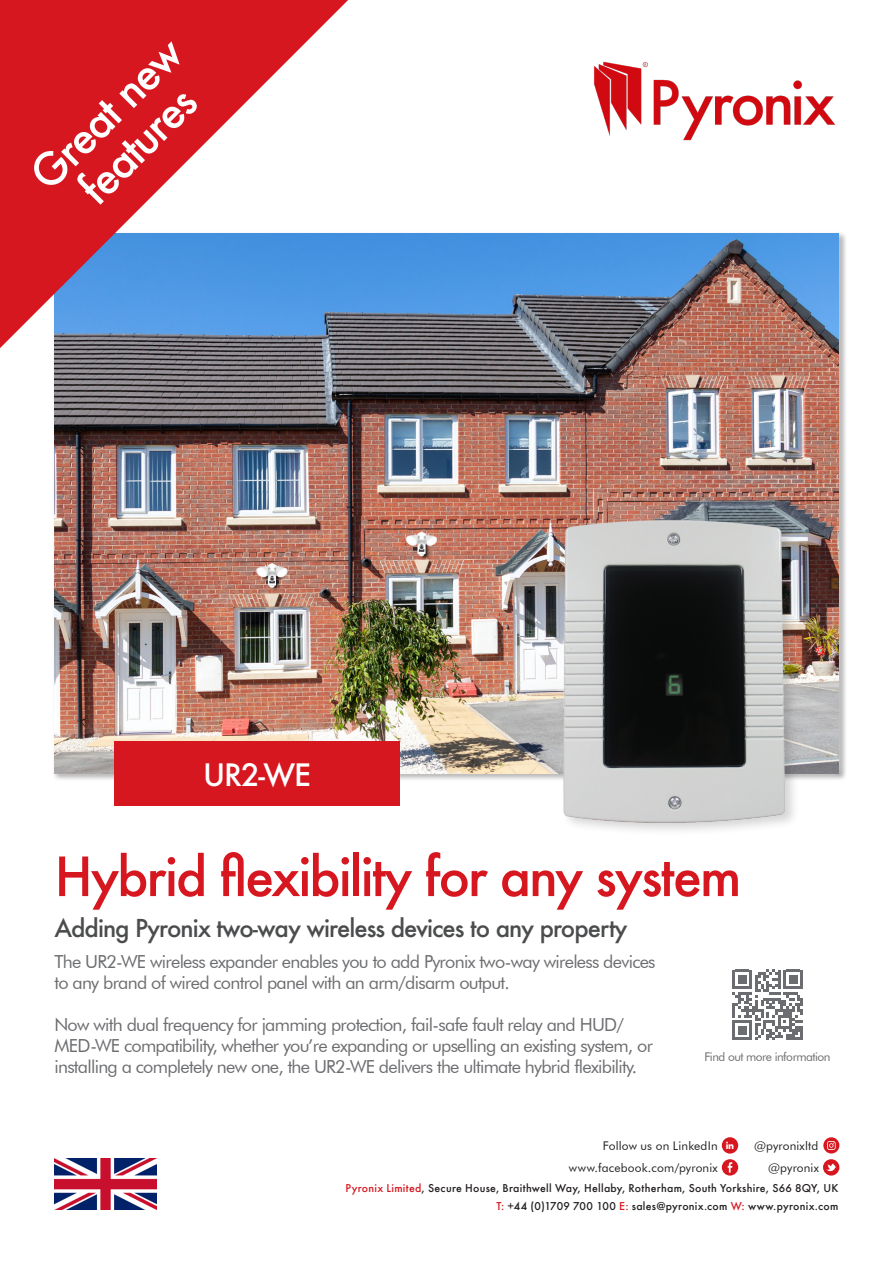
<style>
.page{position:relative;width:893px;height:1263px;background:#fff}
.page>*{position:absolute;margin:0;border:0;box-sizing:border-box;transform-origin:0 0}
.t1{font:500 52.5px "Futura";letter-spacing:-.04em;color:#d7171f}
.t2{font:500 43.35px "Futura";color:#fff}
.t3{font:500 30px "Futura";color:#fff}
.t4{font:500 24px "Futura";letter-spacing:-.04em;color:#4b4c4d}
.t5{font:18px/21px "Futura BT";letter-spacing:-.04em;color:#6c6d70}
.t6{font:12px "Futura BT";letter-spacing:.015em;color:#231f20}
.t7{font:12px "Futura BT";letter-spacing:-.04em;color:#6c6d70}
.t8{font:500 10.5px "Futura";letter-spacing:.025em;color:#231f20}
.t9{font:700 9px "Futura";color:#fff}
.s1{color:#d7171f}
</style>
<div class="page">
<div style="left:44px;top:223px;width:805px;height:560px;background:#fff;opacity:.75"></div>
<img style="left:54px;top:233px;width:785px;height:540px">
<img style="left:594px;top:61px;width:242px;height:80px">
<svg style="left:732px;top:969px;width:71px;height:71px"></svg>
<div style="left:114px;top:741px;width:286px;height:64px;background:#d7171f"></div>
<div style="left:722px;top:1159px;width:16px;height:16px;background:#d7171f;border-radius:50%"></div>
<svg style="left:728px;top:1162px;width:4px;height:10px"></svg>
<svg style="left:823px;top:1137px;width:16px;height:16px"></svg>
<div style="left:823px;top:1159px;width:16px;height:16px;background:#d7171f;border-radius:50%"></div>
<svg style="left:826px;top:1163px;width:10px;height:9px"></svg>
<div style="left:722px;top:1137px;width:16px;height:16px;background:#d7171f;border-radius:50%"></div>
<img style="left:54px;top:1159px;width:102px;height:50px">
<div style="left:561px;top:516px;width:239px;height:320px;background:#231f20;opacity:.19"></div>
<img style="left:550px;top:515px;width:244px;height:316px">
<svg style="left:0;top:0;width:348px;height:348px;fill:#d7171f"></svg>
<p class="t2" style="left:17px;top:161px;width:196px;rotate:-45deg">Great new</p>
<p class="t2" style="left:66px;top:174px;width:146px;rotate:-45deg">features</p>
<p class="t3" style="left:203px;top:754px;width:110px">UR2-WE</p>
<p class="t1" style="left:54px;top:840px;width:688px">Hybrid flexibility for any system</p>
<p class="t4" style="left:54px;top:911px;width:575px">Adding Pyronix two-way wireless devices to any property</p>
<p class="t5" style="left:54px;top:950px;width:603px">The UR2-WE wireless expander enables you to add Pyronix two-way wireless devices to any brand of wired control panel with an arm/disarm output.</p>
<p class="t5" style="left:54px;top:1013px;width:600px">Now with dual frequency for jamming protection, fail-safe fault relay and HUD/<br>MED-WE compatibility, whether you’re expanding or upselling an existing system, or installing a completely new one, the UR2-WE delivers the ultimate hybrid flexibility.</p>
<p class="t7" style="left:705px;top:1050px;width:127px">Find out more information</p>
<p class="t6" style="left:603px;top:1138px;width:117px">Follow us on LinkedIn</p>
<p class="t9" style="left:726px;top:1139px;width:10px">in</p>
<p class="t6" style="left:569px;top:1160px;width:150px">www.facebook.com/pyronix</p>
<p class="t6" style="left:754px;top:1138px;width:66px">@pyronixltd</p>
<p class="t6" style="left:768px;top:1160px;width:52px">@pyronix</p>
<p class="t8" style="left:345px;top:1180px;width:494px"><span class="s1">Pyronix Limited</span>, Secure House, Braithwell Way, Hellaby, Rotherham, South Yorkshire, S66 8QY, UK</p>
<p class="t8" style="left:496px;top:1198px;width:343px"><span class="s1">T:</span> +44 (0)1709 700 100 <span class="s1">E:</span> sales@pyronix.com <span class="s1">W:</span> www.pyronix.com</p>
</div>
